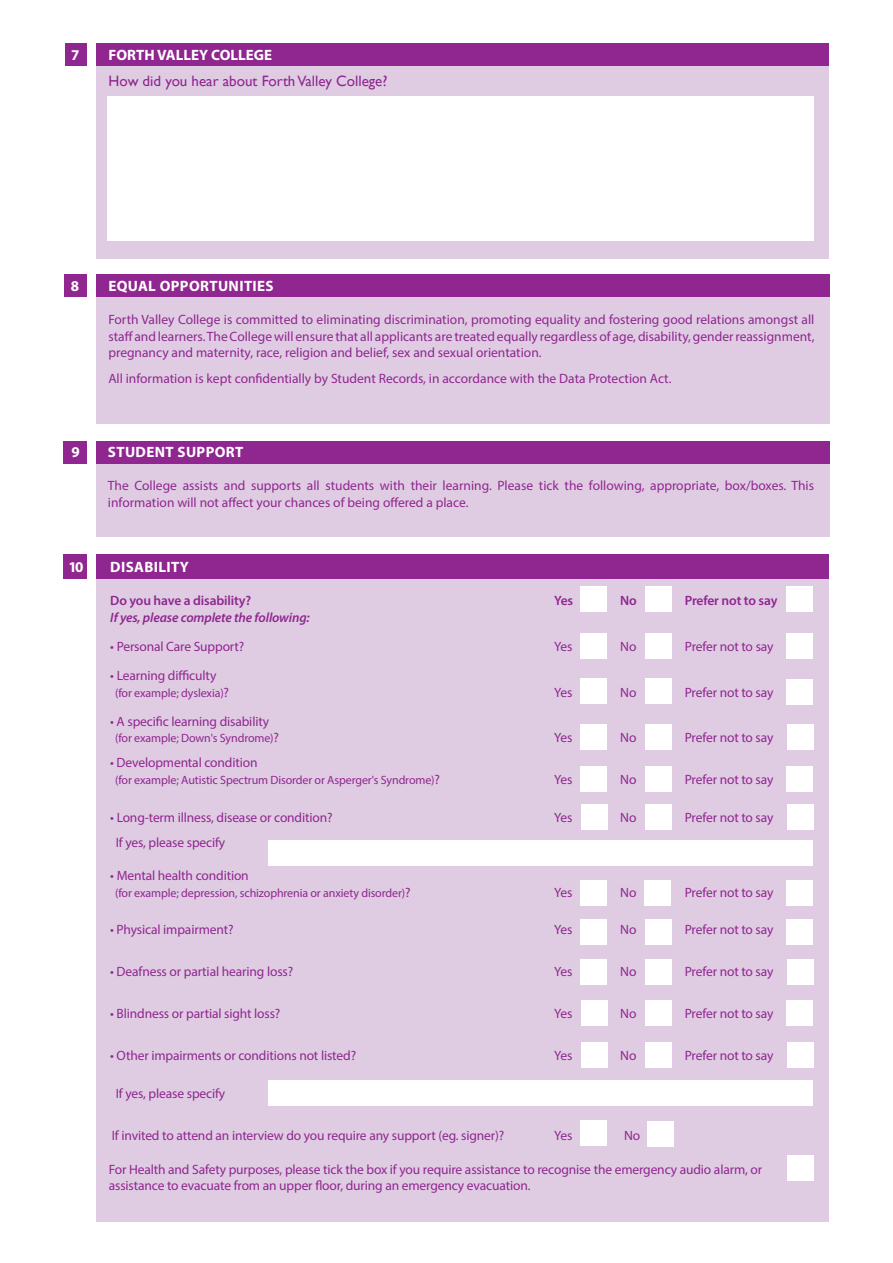
<style>
.page{position:relative;width:893px;height:1263px;background:#fff}
.page>*{position:absolute;margin:0;border:0;box-sizing:border-box;transform-origin:0 0}
.t1{font:700 15px "Myriad Pro";letter-spacing:.025em;color:#fff}
.t2{font:15px "Gill Sans";color:#90268f}
.t3{font:700 15px "Myriad Pro";color:#fff}
.t4{font:13.5px/16.5px "Myriad Pro";letter-spacing:-.01em;color:#90268f}
.t5{font:600 13.5px "Myriad Pro";letter-spacing:-.01em;color:#90268f}
.t6{font:italic 600 13.5px "Myriad Pro";letter-spacing:-.01em;color:#90268f}
.t7{font:12px "Myriad Pro";letter-spacing:-.01em;color:#90268f}
.s1{font-size:13.5px}
</style>
<div class="page">
<div style="left:95px;top:441px;width:735px;height:96px;background:#dfcce3"></div>
<div style="left:64px;top:441px;width:766px;height:22px;background:#90268f"></div>
<div style="left:95px;top:276px;width:735px;height:148px;background:#dfcce3"></div>
<div style="left:65px;top:274px;width:765px;height:22px;background:#90268f"></div>
<div style="left:93px;top:557px;width:735px;height:664px;background:#dfcce3"></div>
<div style="left:63px;top:554px;width:765px;height:25px;background:#90268f"></div>
<div style="left:580px;top:586px;width:26px;height:26px;background:#fff"></div>
<div style="left:645px;top:586px;width:26px;height:26px;background:#fff"></div>
<div style="left:786px;top:586px;width:27px;height:26px;background:#fff"></div>
<div style="left:581px;top:633px;width:26px;height:26px;background:#fff"></div>
<div style="left:645px;top:633px;width:26px;height:26px;background:#fff"></div>
<div style="left:787px;top:633px;width:26px;height:26px;background:#fff"></div>
<div style="left:268px;top:840px;width:545px;height:26px;background:#fff"></div>
<div style="left:581px;top:678px;width:26px;height:26px;background:#fff"></div>
<div style="left:645px;top:678px;width:26px;height:26px;background:#fff"></div>
<div style="left:787px;top:679px;width:26px;height:26px;background:#fff"></div>
<div style="left:581px;top:724px;width:26px;height:26px;background:#fff"></div>
<div style="left:646px;top:724px;width:26px;height:26px;background:#fff"></div>
<div style="left:787px;top:724px;width:26px;height:26px;background:#fff"></div>
<div style="left:581px;top:766px;width:26px;height:26px;background:#fff"></div>
<div style="left:645px;top:766px;width:26px;height:26px;background:#fff"></div>
<div style="left:787px;top:766px;width:26px;height:26px;background:#fff"></div>
<div style="left:580px;top:880px;width:26px;height:25px;background:#fff"></div>
<div style="left:645px;top:880px;width:26px;height:25px;background:#fff"></div>
<div style="left:786px;top:880px;width:26px;height:25px;background:#fff"></div>
<div style="left:580px;top:919px;width:26px;height:26px;background:#fff"></div>
<div style="left:645px;top:919px;width:26px;height:26px;background:#fff"></div>
<div style="left:786px;top:919px;width:27px;height:26px;background:#fff"></div>
<div style="left:581px;top:959px;width:26px;height:26px;background:#fff"></div>
<div style="left:646px;top:959px;width:26px;height:26px;background:#fff"></div>
<div style="left:787px;top:959px;width:26px;height:26px;background:#fff"></div>
<div style="left:581px;top:1000px;width:26px;height:26px;background:#fff"></div>
<div style="left:646px;top:1000px;width:26px;height:26px;background:#fff"></div>
<div style="left:268px;top:1080px;width:545px;height:26px;background:#fff"></div>
<div style="left:581px;top:1042px;width:26px;height:26px;background:#fff"></div>
<div style="left:646px;top:1042px;width:26px;height:26px;background:#fff"></div>
<div style="left:787px;top:1042px;width:26px;height:26px;background:#fff"></div>
<div style="left:787px;top:1000px;width:26px;height:26px;background:#fff"></div>
<div style="left:787px;top:1155px;width:26px;height:26px;background:#fff"></div>
<div style="left:581px;top:804px;width:26px;height:26px;background:#fff"></div>
<div style="left:646px;top:804px;width:26px;height:26px;background:#fff"></div>
<div style="left:787px;top:804px;width:26px;height:26px;background:#fff"></div>
<div style="left:647px;top:1121px;width:26px;height:26px;background:#fff"></div>
<div style="left:581px;top:1120px;width:26px;height:26px;background:#fff"></div>
<div style="left:96px;top:47px;width:733px;height:212px;background:#dfcce3"></div>
<div style="left:65px;top:43px;width:764px;height:22px;background:#90268f"></div>
<div style="left:108px;top:96px;width:706px;height:145px;background:#fff"></div>
<div style="left:87px;top:41px;width:9px;height:1189px;background:#fff"></div>
<p class="t1" style="left:71px;top:45px;width:10px">7</p>
<p class="t3" style="left:109px;top:45px;width:165px">FORTH VALLEY COLLEGE</p>
<p class="t2" style="left:109px;top:72px;width:280px">How did you hear about Forth Valley College?</p>
<p class="t1" style="left:71px;top:276px;width:10px">8</p>
<p class="t1" style="left:108px;top:276px;width:167px">EQUAL OPPORTUNITIES</p>
<p class="t4" style="left:108px;top:311px;width:708px;text-align:justify">Forth Valley College is committed to eliminating discrimination, promoting equality and fostering good relations amongst all staff and learners. The College will ensure that all applicants are treated equally regardless of age, disability, gender reassignment, pregnancy and maternity, race, religion and belief, sex and sexual orientation.</p>
<p class="t4" style="left:108px;top:370px;width:565px">All information is kept confidentially by Student Records, in accordance with the Data Protection Act.</p>
<p class="t1" style="left:71px;top:442px;width:10px">9</p>
<p class="t1" style="left:108px;top:442px;width:137px">STUDENT SUPPORT</p>
<p class="t4" style="left:108px;top:478px;width:708px">The College assists and supports all students with their learning. Please tick the following, appropriate, box/boxes. This information will not affect your chances of being offered a place.</p>
<p class="t1" style="left:68px;top:557px;width:17px">10</p>
<p class="t1" style="left:110px;top:557px;width:80px">DISABILITY</p>
<p class="t5" style="left:110px;top:592px;width:143px">Do you have a disability?</p>
<p class="t5" style="left:554px;top:592px;width:20px">Yes</p>
<p class="t5" style="left:620px;top:592px;width:18px">No</p>
<p class="t5" style="left:685px;top:592px;width:94px">Prefer not to say</p>
<p class="t6" style="left:110px;top:608px;width:201px">If yes, please complete the following:</p>
<p class="t4" style="left:110px;top:638px;width:136px">• Personal Care Support?</p>
<p class="t4" style="left:554px;top:638px;width:20px">Yes</p>
<p class="t4" style="left:620px;top:638px;width:18px">No</p>
<p class="t4" style="left:685px;top:638px;width:90px">Prefer not to say</p>
<p class="t4" style="left:110px;top:667px;width:108px">• Learning difficulty</p>
<p class="t7" style="left:115px;top:685px;width:116px">(for example; dyslexia)<span class="s1">?</span></p>
<p class="t4" style="left:554px;top:684px;width:20px">Yes</p>
<p class="t4" style="left:620px;top:684px;width:18px">No</p>
<p class="t4" style="left:685px;top:684px;width:90px">Prefer not to say</p>
<p class="t4" style="left:110px;top:713px;width:160px">• A specific learning disability</p>
<p class="t7" style="left:115px;top:731px;width:165px">(for example; Down's Syndrome)<span class="s1">?</span></p>
<p class="t4" style="left:554px;top:729px;width:20px">Yes</p>
<p class="t4" style="left:620px;top:729px;width:18px">No</p>
<p class="t4" style="left:685px;top:729px;width:90px">Prefer not to say</p>
<p class="t4" style="left:110px;top:754px;width:149px">• Developmental condition</p>
<p class="t7" style="left:115px;top:772px;width:326px">(for example; Autistic Spectrum Disorder or Asperger's Syndrome)<span class="s1">?</span></p>
<p class="t4" style="left:554px;top:771px;width:20px">Yes</p>
<p class="t4" style="left:620px;top:771px;width:18px">No</p>
<p class="t4" style="left:685px;top:771px;width:90px">Prefer not to say</p>
<p class="t4" style="left:110px;top:809px;width:224px">• Long-term illness, disease or condition?</p>
<p class="t4" style="left:554px;top:809px;width:20px">Yes</p>
<p class="t4" style="left:620px;top:809px;width:18px">No</p>
<p class="t4" style="left:685px;top:809px;width:90px">Prefer not to say</p>
<p class="t4" style="left:116px;top:834px;width:111px">If yes, please specify</p>
<p class="t4" style="left:110px;top:867px;width:140px">• Mental health condition</p>
<p class="t7" style="left:115px;top:885px;width:297px">(for example; depression, schizophrenia or anxiety disorder)<span class="s1">?</span></p>
<p class="t4" style="left:554px;top:884px;width:20px">Yes</p>
<p class="t4" style="left:620px;top:884px;width:18px">No</p>
<p class="t4" style="left:685px;top:884px;width:90px">Prefer not to say</p>
<p class="t4" style="left:110px;top:921px;width:125px">• Physical impairment?</p>
<p class="t4" style="left:554px;top:921px;width:20px">Yes</p>
<p class="t4" style="left:620px;top:921px;width:18px">No</p>
<p class="t4" style="left:685px;top:921px;width:90px">Prefer not to say</p>
<p class="t4" style="left:110px;top:963px;width:185px">• Deafness or partial hearing loss?</p>
<p class="t4" style="left:554px;top:963px;width:20px">Yes</p>
<p class="t4" style="left:620px;top:963px;width:18px">No</p>
<p class="t4" style="left:685px;top:963px;width:90px">Prefer not to say</p>
<p class="t4" style="left:110px;top:1005px;width:172px">• Blindness or partial sight loss?</p>
<p class="t4" style="left:554px;top:1005px;width:20px">Yes</p>
<p class="t4" style="left:620px;top:1005px;width:18px">No</p>
<p class="t4" style="left:685px;top:1005px;width:90px">Prefer not to say</p>
<p class="t4" style="left:110px;top:1047px;width:247px">• Other impairments or conditions not listed?</p>
<p class="t4" style="left:554px;top:1047px;width:20px">Yes</p>
<p class="t4" style="left:620px;top:1047px;width:18px">No</p>
<p class="t4" style="left:685px;top:1047px;width:90px">Prefer not to say</p>
<p class="t4" style="left:116px;top:1085px;width:111px">If yes, please specify</p>
<p class="t4" style="left:112px;top:1127px;width:394px">If invited to attend an interview do you require any support (eg. signer)?</p>
<p class="t4" style="left:554px;top:1127px;width:20px">Yes</p>
<p class="t4" style="left:624px;top:1127px;width:18px">No</p>
<p class="t4" style="left:109px;top:1161px;width:655px">For Health and Safety purposes, please tick the box if you require assistance to recognise the emergency audio alarm, or assistance to evacuate from an upper floor, during an emergency evacuation.</p>
</div>
